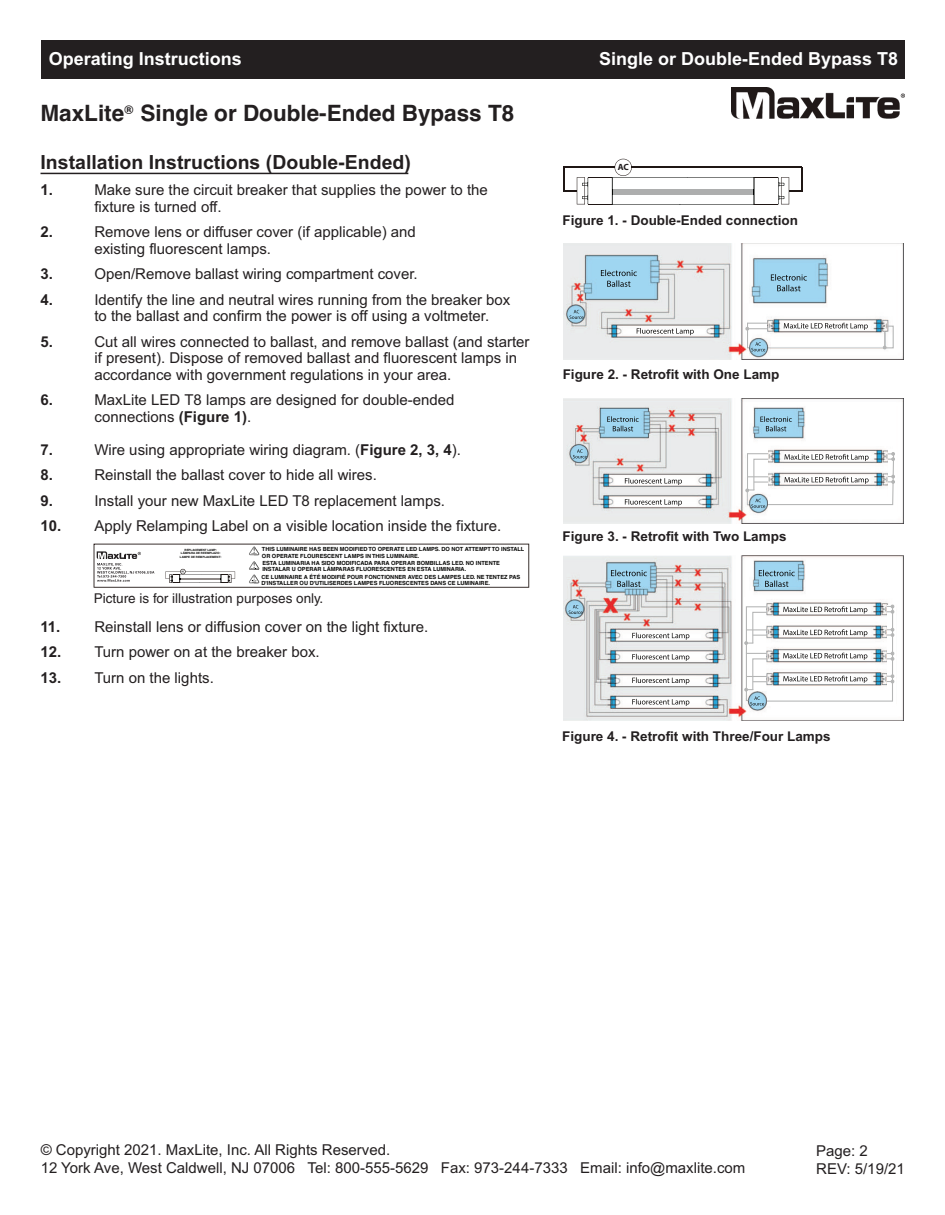
<style>
.page{position:relative;width:945px;height:1215px;background:#fff}
.page>*{position:absolute;margin:0;border:0;box-sizing:border-box;transform-origin:0 0}
.t1{font:700 22.5px "Helvetica";color:#231f20}
.t2{font:700 19.5px "Arial";letter-spacing:-.005em;color:#231f20}
.t3{font:700 18px "Arial";color:#fff}
.t4{font:15px/16.5px "Arial";color:#231f20}
.t5{font:700 15px "Arial";color:#231f20}
.t6{font:700 13.5px "Arial";color:#231f20}
.t7{font:13.5px "Helvetica";color:#231f20}
.t8{font:700 12px "Helvetica";color:#231f20}
.t9{font:700 9px "Myriad Pro";color:#211d1e}
.t10{font:700 5.7px/6.8px "Helvetica";color:#050504}
.t11{font:700 2.85px/3.4px "Helvetica";color:#050504;text-align:center}
.s1{font-weight:700}
</style>
<div class="page">
<hr style="left:41px;top:173px;width:367px;height:1px;background:#231f20">
<svg style="left:94px;top:544px;width:435px;height:44px"></svg>
<hr style="left:563px;top:167px;width:2px;height:25px;background:#1f1614">
<hr style="left:801px;top:167px;width:2px;height:25px;background:#1f1614">
<svg style="left:564px;top:159px;width:238px;height:46px"></svg>
<div style="left:41px;top:40px;width:864px;height:39px;background:#231f20"></div>
<img style="left:732px;top:87px;width:173px;height:32px">
<img style="left:564px;top:244px;width:339px;height:115px">
<div style="left:747px;top:320px;width:20px;height:12px;background:#fff"></div>
<svg style="left:882px;top:325px;width:12px;height:24px"></svg>
<svg style="left:601px;top:270px;width:36px;height:17px"></svg>
<svg style="left:771px;top:274px;width:36px;height:17px"></svg>
<svg style="left:637px;top:328px;width:57px;height:7px"></svg>
<svg style="left:784px;top:323px;width:84px;height:7px"></svg>
<svg style="left:570px;top:310px;width:13px;height:9px"></svg>
<svg style="left:745px;top:322px;width:23px;height:29px"></svg>
<img style="left:564px;top:398px;width:339px;height:125px">
<div style="left:768px;top:498px;width:129px;height:15px;background:#fff"></div>
<div style="left:746px;top:444px;width:22px;height:47px;background:#fff"></div>
<div style="left:888px;top:449px;width:9px;height:56px;background:#fff"></div>
<svg style="left:607px;top:416px;width:32px;height:15px"></svg>
<svg style="left:760px;top:416px;width:32px;height:15px"></svg>
<svg style="left:573px;top:449px;width:14px;height:9px"></svg>
<svg style="left:625px;top:478px;width:57px;height:7px"></svg>
<svg style="left:625px;top:499px;width:57px;height:7px"></svg>
<svg style="left:746px;top:452px;width:149px;height:56px"></svg>
<img style="left:564px;top:556px;width:339px;height:164px">
<svg style="left:894px;top:605px;width:1px;height:84px"></svg>
<div style="left:745px;top:597px;width:21px;height:94px;background:#fff"></div>
<svg style="left:611px;top:570px;width:36px;height:17px"></svg>
<svg style="left:759px;top:570px;width:36px;height:17px"></svg>
<svg style="left:569px;top:605px;width:14px;height:9px"></svg>
<svg style="left:632px;top:633px;width:57px;height:7px"></svg>
<svg style="left:632px;top:654px;width:57px;height:7px"></svg>
<svg style="left:632px;top:677px;width:57px;height:7px"></svg>
<svg style="left:632px;top:699px;width:57px;height:7px"></svg>
<svg style="left:745px;top:605px;width:149px;height:101px"></svg>
<p class="t3" style="left:49px;top:48px;width:195px">Operating Instructions</p>
<p class="t3" style="left:599px;top:48px;width:301px">Single or Double-Ended Bypass T8</p>
<h1 class="t1" style="left:40px;top:100px;width:475px">MaxLite Single or Double-Ended Bypass T8</h1>
<p class="t8" style="left:125px;top:103px;width:10px">®</p>
<h2 class="t2" style="left:41px;top:151px;width:372px">Installation Instructions (Double-Ended)</h2>
<p class="t5" style="left:40px;top:181px;width:14px">1.</p>
<p class="t4" style="left:94px;top:182px;width:395px">Make sure the circuit breaker that supplies the power to the fixture is turned off.</p>
<p class="t5" style="left:40px;top:223px;width:14px">2.</p>
<p class="t4" style="left:94px;top:224px;width:323px">Remove lens or diffuser cover (if applicable) and existing fluorescent lamps.</p>
<p class="t5" style="left:40px;top:265px;width:14px">3.</p>
<p class="t4" style="left:94px;top:266px;width:325px">Open/Remove ballast wiring compartment cover.</p>
<p class="t5" style="left:40px;top:291px;width:14px">4.</p>
<p class="t4" style="left:94px;top:291px;width:418px">Identify the line and neutral wires running from the breaker box to the ballast and confirm the power is off using a voltmeter.</p>
<p class="t5" style="left:40px;top:333px;width:14px">5.</p>
<p class="t4" style="left:94px;top:333px;width:437px">Cut all wires connected to ballast, and remove ballast (and starter if present). Dispose of removed ballast and fluorescent lamps in accordance with government regulations in your area.</p>
<p class="t5" style="left:40px;top:391px;width:14px">6.</p>
<p class="t4" style="left:94px;top:392px;width:362px">MaxLite LED T8 lamps are designed for double-ended connections <span class="s1">(Figure 1)</span>.</p>
<p class="t5" style="left:40px;top:441px;width:14px">7.</p>
<p class="t4" style="left:94px;top:441px;width:368px">Wire using appropriate wiring diagram. (<span class="s1">Figure 2, 3, 4</span>).</p>
<p class="t5" style="left:40px;top:466px;width:14px">8.</p>
<p class="t4" style="left:94px;top:467px;width:284px">Reinstall the ballast cover to hide all wires.</p>
<p class="t5" style="left:40px;top:492px;width:14px">9.</p>
<p class="t4" style="left:94px;top:492px;width:352px">Install your new MaxLite LED T8 replacement lamps.</p>
<p class="t4" style="left:40px;top:518px;width:462px"><span class="s1">10.</span> Apply Relamping Label on a visible location inside the fixture.</p>
<p class="t11" style="left:180px;top:548px;width:43px">REPLACEMENT LAMP:<br>LÁMPARA DE REEMPLAZO:<br>LAMPE DE REMPLACEMENT:</p>
<p class="t10" style="left:262px;top:546px;width:264px">THIS LUMINAIRE HAS BEEN MODIFIED TO OPERATE LED LAMPS. DO NOT ATTEMPT TO INSTALL<br>OR OPERATE FLOURESCENT LAMPS IN THIS LUMINAIRE.</p>
<p class="t10" style="left:262px;top:573px;width:260px">CE LUMINAIRE A ÉTÉ MODIFIÉ POUR FONCTIONNER AVEC DES LAMPES LED. NE TENTEZ PAS<br>D'INSTALLER OU D'UTILISERDES LAMPES FLUORESCENTES DANS CE LUMINAIRE.</p>
<p class="t10" style="left:262px;top:559px;width:239px">ESTA LUMINARIA HA SIDO MODIFICADA PARA OPERAR BOMBILLAS LED. NO INTENTE<br>INSTALAR U OPERAR LÁMPARAS FLUORESCENTES EN ESTA LUMINARIA.</p>
<p class="t7" style="left:94px;top:593px;width:231px">Picture is for illustration purposes only.</p>
<p class="t4" style="left:40px;top:618px;width:390px"><span class="s1">11.</span> Reinstall lens or diffusion cover on the light fixture.</p>
<p class="t4" style="left:40px;top:644px;width:281px"><span class="s1">12.</span> Turn power on at the breaker box.</p>
<p class="t4" style="left:40px;top:669px;width:175px"><span class="s1">13.</span> Turn on the lights.</p>
<p class="t9" style="left:618px;top:164px;width:13px">AC</p>
<p class="t6" style="left:562px;top:212px;width:237px">Figure 1. - Double-Ended connection</p>
<p class="t6" style="left:563px;top:367px;width:218px">Figure 2. - Retrofit with One Lamp</p>
<p class="t6" style="left:563px;top:528px;width:226px">Figure 3. - Retrofit with Two Lamps</p>
<p class="t6" style="left:562px;top:728px;width:270px">Figure 4. - Retrofit with Three/Four Lamps</p>
<p class="t4" style="left:41px;top:1141px;width:706px;line-height:18px">© Copyright 2021. MaxLite, Inc. All Rights Reserved.<br>12 York Ave, West Caldwell, NJ 07006 Tel: 800-555-5629 Fax: 973-244-7333 Email: info@maxlite.com</p>
<p class="t4" style="left:816px;top:1142px;width:90px;line-height:18px">Page: 2<br>REV: 5/19/21</p>
</div>
